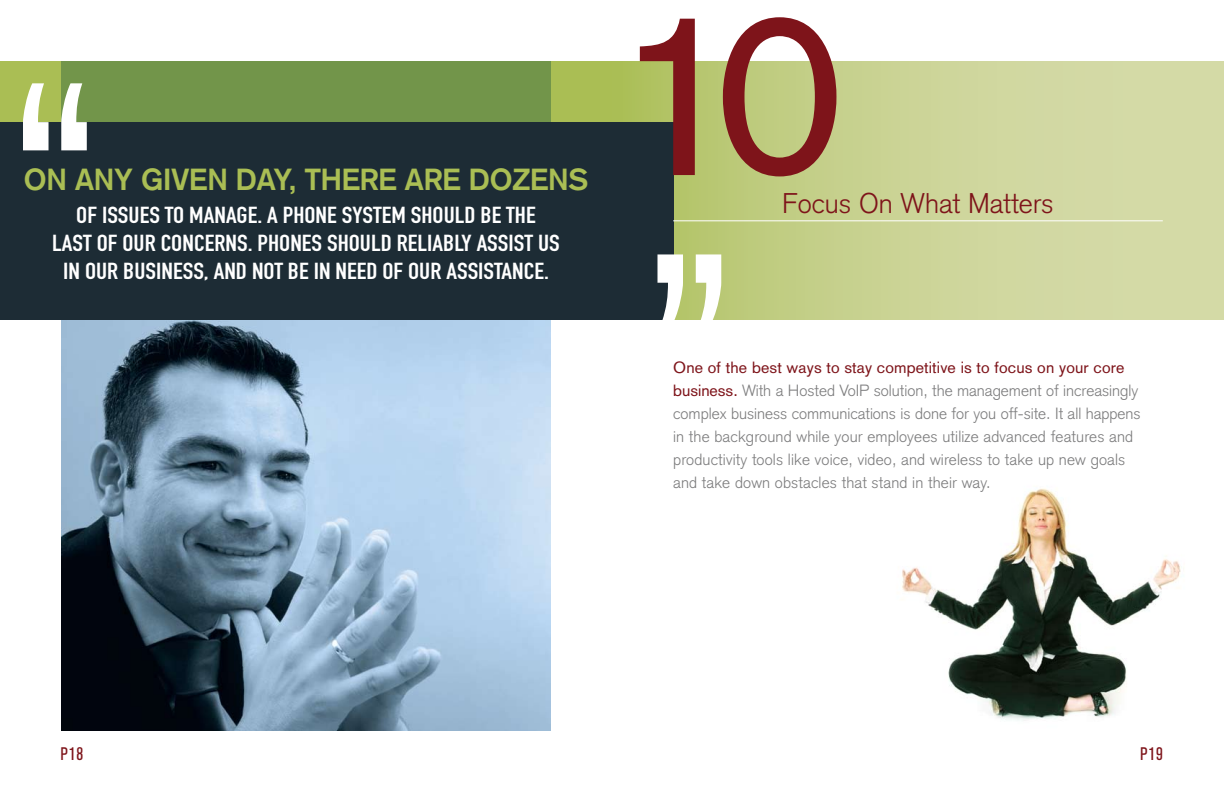
<style>
.page{position:relative;width:1224px;height:792px;background:#fff}
.page>*{position:absolute;margin:0;border:0;box-sizing:border-box;transform-origin:0 0}
.t1{font:230px "Akzidenz Grotesk";color:#7e141a}
.t2{font:700 30px "Akzidenz Grotesk";letter-spacing:-.005em;color:#aabe54}
.t3{font:300 28px "Akzidenz Grotesk";color:#7e141a}
.t4{font:22.9px "DIN Engschrift";color:#fff;scale:1.14 1}
.t5{font:condensed 18px "Akzidenz Grotesk BE";letter-spacing:.05em;color:#7e141a}
.t6{font:300 16px/23px "Akzidenz Grotesk";letter-spacing:.01em;color:#7d7d7e}
.s1{font-weight:400;color:#7e141a}
</style>
<div class="page">
<img style="left:902px;top:488px;width:279px;height:233px">
<img style="left:61px;top:320px;width:490px;height:411px">
<svg style="left:0;top:61px;width:612px;height:61px;fill:#72954a"></svg>
<svg style="left:612px;top:61px;width:612px;height:259px"></svg>
<div style="left:0;top:122px;width:673px;height:198px;background:#1d2c35"></div>
<svg style="left:23px;top:83px;width:64px;height:67px"></svg>
<svg style="left:657px;top:254px;width:64px;height:66px"></svg>
<hr style="left:673px;top:220px;width:490px;height:1px;background:#fff">
<h2 class="t2" style="left:24px;top:162px;width:72px">ON ANY</h2>
<h2 class="t2" style="left:141px;top:162px;width:39px">GIVEN</h2>
<h2 class="t2" style="left:236px;top:162px;width:89px">DAY, THERE</h2>
<h2 class="t2" style="left:405px;top:162px;width:20px">ARE</h2>
<h2 class="t2" style="left:469px;top:162px;width:121px">DOZENS</h2>
<h3 class="t4" style="left:76px;top:202px;width:32px">OF ISSUES</h3>
<h3 class="t4" style="left:165px;top:202px;width:33px">TO MANA</h3>
<h3 class="t4" style="left:237px;top:202px;width:51px">GE. A PHONE</h3>
<h3 class="t4" style="left:342px;top:202px;width:11px">SYSTEM</h3>
<h3 class="t4" style="left:411px;top:202px;width:11px">SHOU</h3>
<h3 class="t4" style="left:455px;top:202px;width:55px">LDBE THE</h3>
<h3 class="t4" style="left:52px;top:230px;width:200px">LAST OF OUR CONCERNS. PHONES</h3>
<h3 class="t4" style="left:327px;top:230px;width:11px">SHOU</h3>
<h3 class="t4" style="left:371px;top:230px;width:102px">LD RELIAB LY ASSIST</h3>
<h3 class="t4" style="left:538px;top:230px;width:10px">US</h3>
<h3 class="t4" style="left:63px;top:258px;width:63px">INOUR BUSINESS</h3>
<h3 class="t4" style="left:204px;top:258px;width:126px">, AND NOT BEINNEED</h3>
<h3 class="t4" style="left:382px;top:258px;width:66px">OF OUR ASSISTAN</h3>
<h3 class="t4" style="left:524px;top:258px;width:24px">CE.</h3>
<h1 class="t1" style="left:611px;top:-41px;width:234px">10</h1>
<h3 class="t3" style="left:782px;top:187px;width:273px">Focus On What Matters</h3>
<p class="t6" style="left:673px;top:356px;width:469px"><span class="s1">One of the best ways to stay competitive is to focus on your core business.</span> With a Hosted VoIP solution, the management of increasingly complex business communications is done for you off-site. It all happens in the background while your employees utilize advanced features and productivity tools like voice, video, and wireless to take up new goals and take down obstacles that stand in their way.</p>
<p class="t5" style="left:60px;top:744px;width:24px">P18</p>
<p class="t5" style="left:1140px;top:744px;width:24px">P19</p>
</div>
